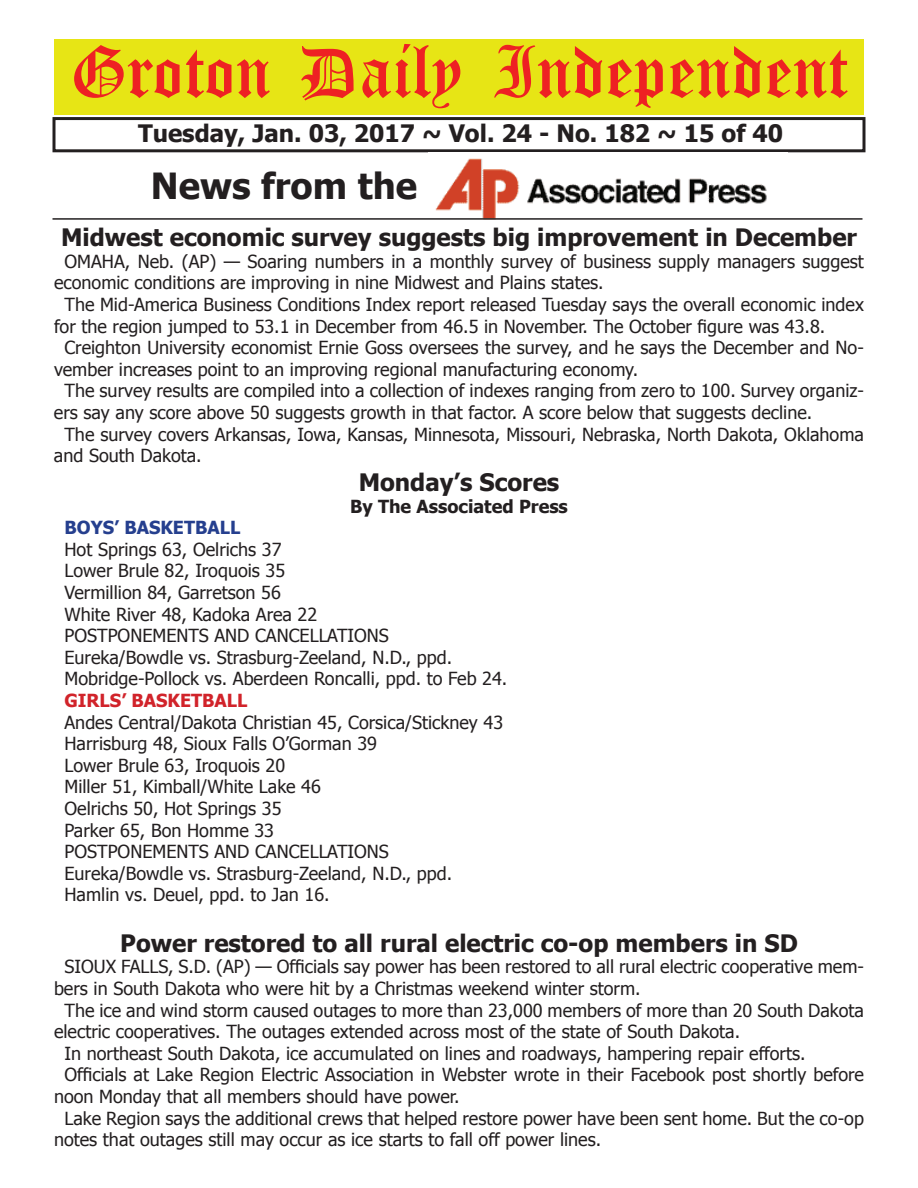
<style>
.page{position:relative;width:918px;height:1188px;background:#fff}
.page>*{position:absolute;margin:0;border:0;box-sizing:border-box;transform-origin:0 0}
.t1{font:54px "Old English Five";color:#ee2123}
.t2{font:700 36px "Tahoma";color:#231f20}
.t3{font:700 24px "Tahoma";color:#231f20}
.t4{font:18px/21.6px "Tahoma";color:#231f20}
.t5{font:700 18px "Tahoma";color:#231f20}
.t6{font:700 18px "Tahoma";color:#d1232a}
.t7{font:700 18px "Tahoma";color:#253f8e}
</style>
<div class="page">
<div style="left:52px;top:117px;width:814px;height:35px;border:3px solid #231f20"></div>
<div style="left:54px;top:40px;width:810px;height:75px;background:#e7e515"></div>
<img style="left:435px;top:158px;width:332px;height:60px">
<hr style="left:52px;top:218px;width:810px;height:2px;background:#231f20">
<h1 class="t1" style="left:70px;top:47px;width:779px">Groton Daily Independent</h1>
<h3 class="t3" style="left:138px;top:116px;width:647px">Tuesday, Jan. 03, 2017 ~ Vol. 24 - No. 182 ~ 15 of 40</h3>
<h2 class="t2" style="left:151px;top:161px;width:268px">News from the</h2>
<h3 class="t3" style="left:61px;top:221px;width:797px">Midwest economic survey suggests big improvement in December</h3>
<p class="t4" style="left:64px;top:250px;width:801px">OMAHA, Neb. (AP) — Soaring numbers in a monthly survey of business supply managers suggest</p>
<p class="t4" style="left:54px;top:271px;width:551px">economic conditions are improving in nine Midwest and Plains states.</p>
<p class="t4" style="left:64px;top:293px;width:801px">The Mid-America Business Conditions Index report released Tuesday says the overall economic index</p>
<p class="t4" style="left:54px;top:314px;width:773px">for the region jumped to 53.1 in December from 46.5 in November. The October figure was 43.8.</p>
<p class="t4" style="left:64px;top:336px;width:801px">Creighton University economist Ernie Goss oversees the survey, and he says the December and No-</p>
<p class="t4" style="left:54px;top:358px;width:586px">vember increases point to an improving regional manufacturing economy.</p>
<p class="t4" style="left:64px;top:379px;width:801px">The survey results are compiled into a collection of indexes ranging from zero to 100. Survey organiz-</p>
<p class="t4" style="left:54px;top:401px;width:760px">ers say any score above 50 suggests growth in that factor. A score below that suggests decline.</p>
<p class="t4" style="left:64px;top:422px;width:801px">The survey covers Arkansas, Iowa, Kansas, Minnesota, Missouri, Nebraska, North Dakota, Oklahoma</p>
<p class="t4" style="left:54px;top:444px;width:149px">and South Dakota.</p>
<h3 class="t3" style="left:359px;top:465px;width:202px">Monday’s Scores</h3>
<p class="t5" style="left:350px;top:493px;width:219px">By The Associated Press</p>
<p class="t7" style="left:64px;top:515px;width:177px">BOYS’ BASKETBALL</p>
<p class="t4" style="left:64px;top:538px;width:444px">Hot Springs 63, Oelrichs 37<br>Lower Brule 82, Iroquois 35<br>Vermillion 84, Garretson 56<br>White River 48, Kadoka Area 22<br>POSTPONEMENTS AND CANCELLATIONS Eureka/Bowdle vs. Strasburg-Zeeland, N.D., ppd.<br>Mobridge-Pollock vs. Aberdeen Roncalli, ppd. to Feb 24.</p>
<p class="t6" style="left:64px;top:688px;width:185px">GIRLS’ BASKETBALL</p>
<p class="t4" style="left:64px;top:710px;width:440px">Andes Central/Dakota Christian 45, Corsica/Stickney 43<br>Harrisburg 48, Sioux Falls O’Gorman 39<br>Lower Brule 63, Iroquois 20<br>Miller 51, Kimball/White Lake 46<br>Oelrichs 50, Hot Springs 35<br>Parker 65, Bon Homme 33<br>POSTPONEMENTS AND CANCELLATIONS Eureka/Bowdle vs. Strasburg-Zeeland, N.D., ppd.<br>Hamlin vs. Deuel, ppd. to Jan 16.</p>
<h3 class="t3" style="left:120px;top:926px;width:679px">Power restored to all rural electric co-op members in SD</h3>
<p class="t4" style="left:64px;top:955px;width:801px">SIOUX FALLS, S.D. (AP) — Officials say power has been restored to all rural electric cooperative mem-</p>
<p class="t4" style="left:54px;top:977px;width:588px">bers in South Dakota who were hit by a Christmas weekend winter storm.</p>
<p class="t4" style="left:64px;top:998px;width:801px">The ice and wind storm caused outages to more than 23,000 members of more than 20 South Dakota</p>
<p class="t4" style="left:54px;top:1020px;width:688px">electric cooperatives. The outages extended across most of the state of South Dakota.</p>
<p class="t4" style="left:64px;top:1042px;width:743px">In northeast South Dakota, ice accumulated on lines and roadways, hampering repair efforts.</p>
<p class="t4" style="left:64px;top:1063px;width:801px">Officials at Lake Region Electric Association in Webster wrote in their Facebook post shortly before</p>
<p class="t4" style="left:54px;top:1085px;width:407px">noon Monday that all members should have power.</p>
<p class="t4" style="left:64px;top:1106px;width:801px">Lake Region says the additional crews that helped restore power have been sent home. But the co-op</p>
<p class="t4" style="left:54px;top:1128px;width:549px">notes that outages still may occur as ice starts to fall off power lines.</p>
</div>
